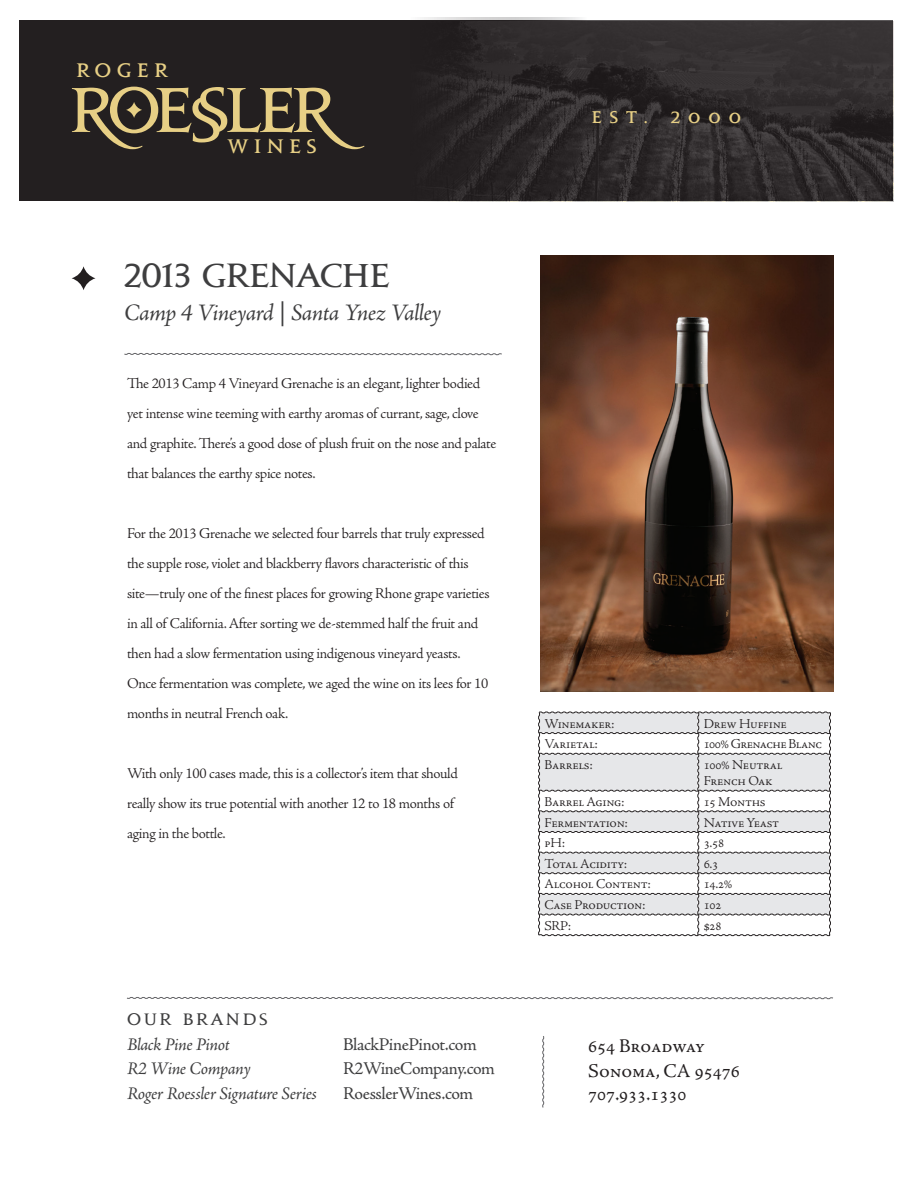
<style>
.page{position:relative;width:918px;height:1188px;background:#fff}
.page>*{position:absolute;margin:0;border:0;box-sizing:border-box;transform-origin:0 0}
.t1{font:700 30px "Jupiter";letter-spacing:-.02em;color:#3e3e3f}
.t2{font:italic 24px "Adobe Jenson Pro";letter-spacing:-.025em;color:#3e3e3f}
.t3{font:700 20.7px "Jupiter Small Caps";letter-spacing:.26em;color:#e7cf85}
.t4{font:19.5px/25.5px "Adobe Jenson Pro";color:#231f20}
.t5{font:italic 18px "Adobe Jenson Pro";letter-spacing:-.025em;color:#3e3e3f}
.t6{font:18px "Adobe Jenson Pro";letter-spacing:-.025em;color:#3e3e3f}
.t7{font:700 18px "Jupiter Small Caps";letter-spacing:.44em;color:#e7cf85}
.t8{font:300 15px/30px "Adobe Jenson Pro";letter-spacing:-.02em;color:#231f20}
.t9{font:700 15px "Jupiter";letter-spacing:.18em;color:#3e3e3f}
.t10{font:300 13.65px/16.4px "Adobe Jenson Pro";letter-spacing:-.02em;color:#231f20}
.t11{font:300 13.65px "Adobe Jenson Pro";letter-spacing:-.04em;color:#231f20}
</style>
<div class="page">
<div style="left:19px;top:21px;width:874px;height:180px;background:#231f20"></div>
<img style="left:434px;top:21px;width:459px;height:180px">
<svg style="left:72px;top:87px;width:292px;height:62px"></svg>
<svg style="left:126px;top:102px;width:16px;height:16px"></svg>
<svg style="left:72px;top:266px;width:23px;height:24px"></svg>
<svg style="left:127px;top:997px;width:706px;height:3px"></svg>
<svg style="left:124px;top:353px;width:378px;height:3px"></svg>
<svg style="left:542px;top:1036px;width:3px;height:72px"></svg>
<img style="left:541px;top:255px;width:292px;height:436px">
<svg style="left:538px;top:711px;width:293px;height:225px"></svg>
<h3 class="t3" style="left:76px;top:55px;width:93px">ROGER</h3>
<h3 class="t3" style="left:228px;top:131px;width:91px">WINES</h3>
<h1 class="t1" style="left:124px;top:254px;width:267px">2013 GRENACHE</h1>
<h2 class="t2" style="left:124px;top:299px;width:318px">Camp 4 Vineyard | Santa Ynez Valley</h2>
<p class="t8" style="left:127px;top:368px;width:371px">The 2013 Camp 4 Vineyard Grenache is an elegant, lighter bodied yet intense wine teeming with earthy aromas of currant, sage, clove and graphite. There’s a good dose of plush fruit on the nose and palate that balances the earthy spice notes.</p>
<p class="t8" style="left:127px;top:518px;width:364px">For the 2013 Grenache we selected four barrels that truly expressed the supple rose, violet and blackberry flavors characteristic of this site—truly one of the finest places for growing Rhone grape varieties in all of California. After sorting we de-stemmed half the fruit and then had a slow fermentation using indigenous vineyard yeasts.<br>Once fermentation was complete, we aged the wine on its lees for 10 months in neutral French oak.</p>
<p class="t8" style="left:127px;top:758px;width:332px">With only 100 cases made, this is a collector’s item that should really show its true potential with another 12 to 18 months of aging in the bottle.</p>
<p class="t9" style="left:127px;top:1009px;width:142px">OUR BRANDS</p>
<p class="t5" style="left:127px;top:1034px;width:104px">Black Pine Pinot</p>
<p class="t6" style="left:343px;top:1034px;width:135px">BlackPinePinot.com</p>
<p class="t5" style="left:127px;top:1059px;width:125px">R2 Wine Company</p>
<p class="t6" style="left:343px;top:1059px;width:153px">R2WineCompany.com</p>
<p class="t5" style="left:127px;top:1083px;width:192px">Roger Roessler Signature Series</p>
<p class="t6" style="left:343px;top:1083px;width:132px">RoesslerWines.com</p>
<p class="t7" style="left:591px;top:104px;width:58px">EST.</p>
<p class="t7" style="left:671px;top:104px;width:72px">2000</p>
<p class="t10" style="left:545px;top:715px;width:71px">Winemaker:</p>
<p class="t10" style="left:704px;top:715px;width:85px">Drew Huffine</p>
<p class="t10" style="left:545px;top:736px;width:55px">Varietal:</p>
<p class="t11" style="left:704px;top:736px;width:120px">100% Grenache Blanc</p>
<p class="t10" style="left:545px;top:757px;width:50px">Barrels:</p>
<p class="t10" style="left:704px;top:757px;width:81px">100% Neutral<br>French Oak</p>
<p class="t10" style="left:545px;top:794px;width:81px">Barrel Aging:</p>
<p class="t10" style="left:704px;top:794px;width:63px">15 Months</p>
<p class="t10" style="left:545px;top:814px;width:85px">Fermentation:</p>
<p class="t10" style="left:704px;top:814px;width:77px">Native Yeast</p>
<p class="t10" style="left:545px;top:835px;width:22px">pH:</p>
<p class="t10" style="left:704px;top:835px;width:22px">3.58</p>
<p class="t10" style="left:545px;top:856px;width:84px">Total Acidity:</p>
<p class="t10" style="left:704px;top:856px;width:16px">6.3</p>
<p class="t10" style="left:545px;top:876px;width:108px">Alcohol Content:</p>
<p class="t10" style="left:704px;top:876px;width:30px">14.2%</p>
<p class="t10" style="left:545px;top:897px;width:103px">Case Production:</p>
<p class="t10" style="left:704px;top:897px;width:19px">102</p>
<p class="t10" style="left:545px;top:918px;width:28px">SRP:</p>
<p class="t10" style="left:704px;top:918px;width:19px">$28</p>
<h3 class="t4" style="left:588px;top:1033px;width:153px">654 Broadway<br>Sonoma, CA 95476</h3>
<h3 class="t4" style="left:588px;top:1081px;width:100px">707.933.1330</h3>
</div>
